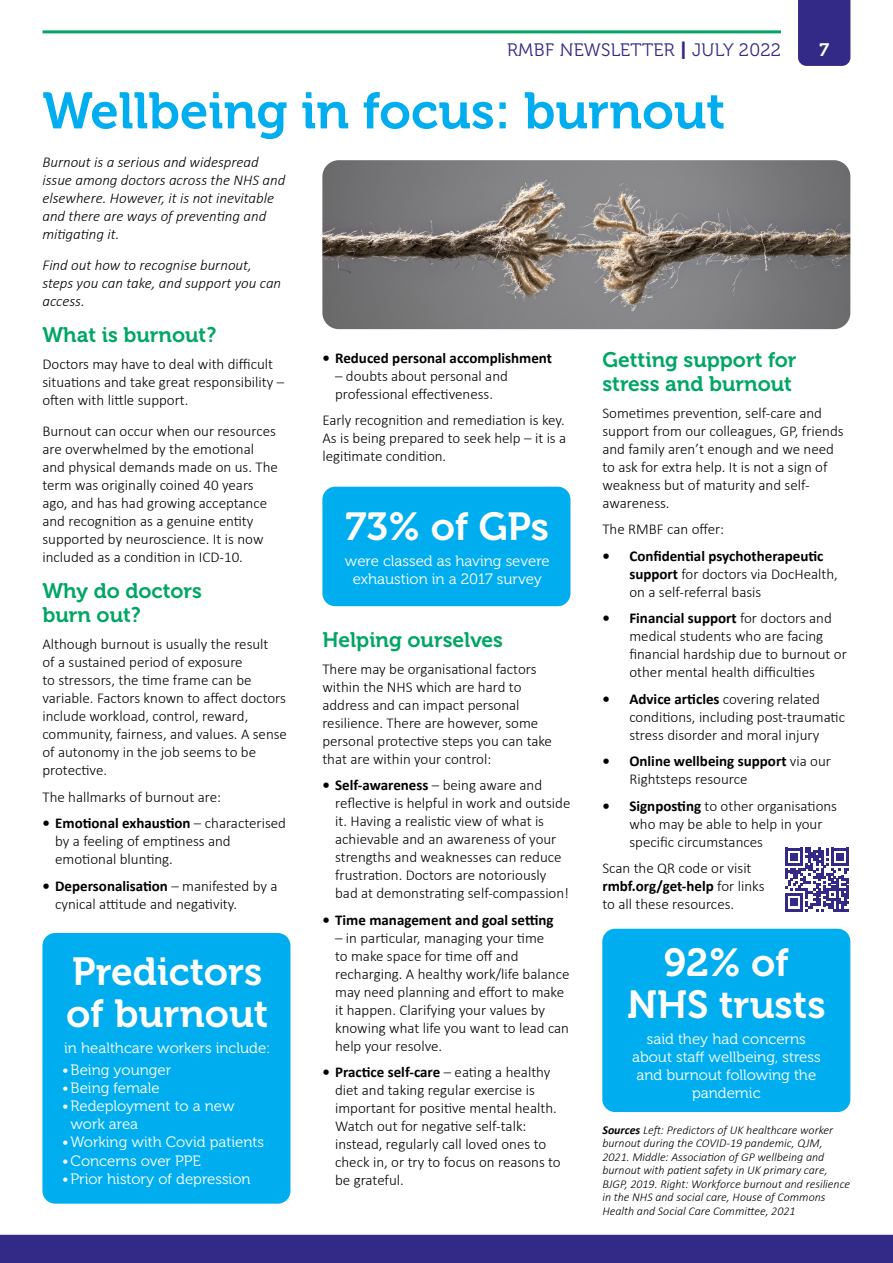
<style>
.page{position:relative;width:893px;height:1263px;background:#fff}
.page>*{position:absolute;margin:0;border:0;box-sizing:border-box;transform-origin:0 0}
.t1{font:51px "Museo 700";color:#00aeef}
.t2{font:39px/42px "Museo 700";color:#fff;text-align:center}
.t3{font:21px/24px "Museo 700";color:#00a664}
.t4{font:18px "Museo 300";letter-spacing:.02em;color:#332986}
.t5{font:18px "Museo 700";color:#fff}
.t6{font:300 15px/18px "Calibri";color:#000}
.t7{font:15px/18px "Museo 300";color:#fff;text-align:center}
.t8{font:italic 300 15px/18px "Calibri";color:#000}
.t9{font:700 15px "Calibri";color:#000}
.t10{font:italic 300 12px/13.5px "Calibri";color:#000}
.s1{font-family:"Museo 900"}
.s2{font-weight:700}
</style>
<div class="page">
<div style="left:0;top:1235px;width:893px;height:28px;background:#332986"></div>
<div style="left:798px;top:0;width:52px;height:66px;background:#332986"></div>
<hr style="left:43px;top:30px;width:738px;height:3px;background:#00a664">
<img style="left:322px;top:160px;width:528px;height:169px">
<div style="left:322px;top:487px;width:248px;height:119px;background:#00aeef;border-radius:13px"></div>
<div style="left:602px;top:929px;width:248px;height:183px;background:#00aeef;border-radius:13px"></div>
<div style="left:42px;top:933px;width:248px;height:271px;background:#00aeef;border-radius:13px"></div>
<svg style="left:785px;top:848px;width:64px;height:63px"></svg>
<p class="t4" style="left:507px;top:40px;width:275px">RMBF NEWSLETTER <span class="s1">|</span> JULY 2022</p>
<p class="t5" style="left:819px;top:40px;width:11px">7</p>
<p class="t1" style="left:42px;top:82px;width:684px">Wellbeing in focus: burnout</p>
<p class="t8" style="left:42px;top:153px;width:244px">Burnout is a serious and widespread issue among doctors across the NHS and elsewhere. However, it is not inevitable and there are ways of preventing and mitigating it.</p>
<p class="t8" style="left:42px;top:256px;width:240px">Find out how to recognise burnout, steps you can take, and support you can access.</p>
<p class="t3" style="left:42px;top:323px;width:175px">What is burnout?</p>
<p class="t6" style="left:42px;top:355px;width:243px">Doctors may have to deal with difficult situations and take great responsibility – often with little support.</p>
<p class="t6" style="left:42px;top:422px;width:237px">Burnout can occur when our resources are overwhelmed by the emotional and physical demands made on us. The term was originally coined 40 years ago, and has had growing acceptance and recognition as a genuine entity supported by neuroscience. It is now included as a condition in ICD-10.</p>
<p class="t3" style="left:42px;top:579px;width:161px">Why do doctors burn out?</p>
<p class="t6" style="left:42px;top:635px;width:246px">Although burnout is usually the result<br>of a sustained period of exposure<br>to stressors, the time frame can be variable. Factors known to affect doctors include workload, control, reward, community, fairness, and values. A sense of autonomy in the job seems to be protective.</p>
<p class="t6" style="left:42px;top:787px;width:180px">The hallmarks of burnout are:</p>
<p class="t6" style="left:55px;top:814px;width:232px;text-indent:-13px"><span class="s2">• Emotional exhaustion</span> – characterised by a feeling of emptiness and emotional blunting.</p>
<p class="t6" style="left:55px;top:876px;width:224px;text-indent:-13px"><span class="s2">• Depersonalisation</span> – manifested by a cynical attitude and negativity.</p>
<p class="t3" style="left:602px;top:348px;width:196px">Getting support for stress and burnout</p>
<p class="t6" style="left:602px;top:403px;width:243px">Sometimes prevention, self-care and support from our colleagues, GP, friends and family aren’t enough and we need to ask for extra help. It is not a sign of weakness but of maturity and self&shy;awareness.</p>
<p class="t6" style="left:602px;top:520px;width:123px">The RMBF can offer:</p>
<p class="t6" style="left:629px;top:546px;width:210px;text-indent:-27px"><span class="s2">• Confidential psychotherapeutic support</span> for doctors via DocHealth, on a self-referral basis</p>
<p class="t6" style="left:629px;top:609px;width:219px;text-indent:-27px"><span class="s2">• Financial support</span> for doctors and medical students who are facing financial hardship due to burnout or other mental health difficulties</p>
<p class="t6" style="left:629px;top:689px;width:217px;text-indent:-27px"><span class="s2">• Advice articles</span> covering related conditions, including post-traumatic stress disorder and moral injury</p>
<p class="t6" style="left:629px;top:752px;width:203px;text-indent:-27px"><span class="s2">• Online wellbeing support</span> via our<br>Rightsteps resource</p>
<p class="t6" style="left:629px;top:796px;width:209px;text-indent:-27px"><span class="s2">• Signposting</span> to other organisations who may be able to help in your specific circumstances</p>
<p class="t6" style="left:602px;top:859px;width:164px">Scan the QR code or visit <span class="s2">rmbf.org/get-help</span> for links to all these resources.</p>
<p class="t9" style="left:322px;top:347px;width:231px">• Reduced personal accomplishment</p>
<p class="t6" style="left:335px;top:366px;width:174px">– doubts about personal and professional effectiveness.</p>
<p class="t6" style="left:322px;top:411px;width:245px;text-align:justify">Early recognition and remediation is key.<br>As is being prepared to seek help – it is a legitimate condition.</p>
<p class="t2" style="left:346px;top:506px;width:205px">73% of GPs</p>
<p class="t7" style="left:345px;top:552px;width:206px">were classed as having severe exhaustion in a 2017 survey</p>
<p class="t3" style="left:322px;top:628px;width:182px">Helping ourselves</p>
<p class="t6" style="left:322px;top:660px;width:231px">There may be organisational factors within the NHS which are hard to address and can impact personal resilience. There are however, some personal protective steps you can take that are within your control:</p>
<p class="t6" style="left:335px;top:776px;width:237px;text-indent:-13px"><span class="s2">• Self-awareness</span> – being aware and reflective is helpful in work and outside it. Having a realistic view of what is achievable and an awareness of your strengths and weaknesses can reduce frustration. Doctors are notoriously bad at demonstrating self-compassion!</p>
<p class="t9" style="left:322px;top:909px;width:233px">• Time management and goal setting</p>
<p class="t6" style="left:335px;top:929px;width:236px">– in particular, managing your time<br>to make space for time off and recharging. A healthy work/life balance may need planning and effort to make it happen. Clarifying your values by knowing what life you want to lead can help your resolve.</p>
<p class="t6" style="left:335px;top:1063px;width:227px;text-indent:-13px"><span class="s2">• Practice self-care</span> – eating a healthy diet and taking regular exercise is important for positive mental health.<br>Watch out for negative self-talk: instead, regularly call loved ones to check in, or try to focus on reasons to be grateful.</p>
<p class="t2" style="left:627px;top:942px;width:200px">92% of<br>NHS trusts</p>
<p class="t7" style="left:632px;top:1030px;width:190px">said they had concerns about staff wellbeing, stress and burnout following the pandemic</p>
<p class="t2" style="left:66px;top:951px;width:204px;text-align:left">Predictors of burnout</p>
<p class="t7" style="left:64px;top:1039px;width:208px">in healthcare workers include:</p>
<p class="t7" style="left:62px;top:1062px;width:111px">•Being younger</p>
<p class="t7" style="left:62px;top:1080px;width:99px">•Being female</p>
<p class="t7" style="left:71px;top:1098px;width:166px;text-align:left;text-indent:-9px">•Redeployment to a new work area</p>
<p class="t7" style="left:62px;top:1134px;width:204px">•Working with Covid patients</p>
<p class="t7" style="left:62px;top:1152px;width:140px">•Concerns over PPE</p>
<p class="t7" style="left:62px;top:1170px;width:190px">•Prior history of depression</p>
<p class="t10" style="left:602px;top:1123px;width:249px"><span class="s2">Sources</span> Left: Predictors of UK healthcare worker burnout during the COVID-19 pandemic, QJM, 2021. Middle: Association of GP wellbeing and burnout with patient safety in UK primary care, BJGP, 2019. Right: Workforce burnout and resilience in the NHS and social care, House of Commons Health and Social Care Committee, 2021</p>
</div>
